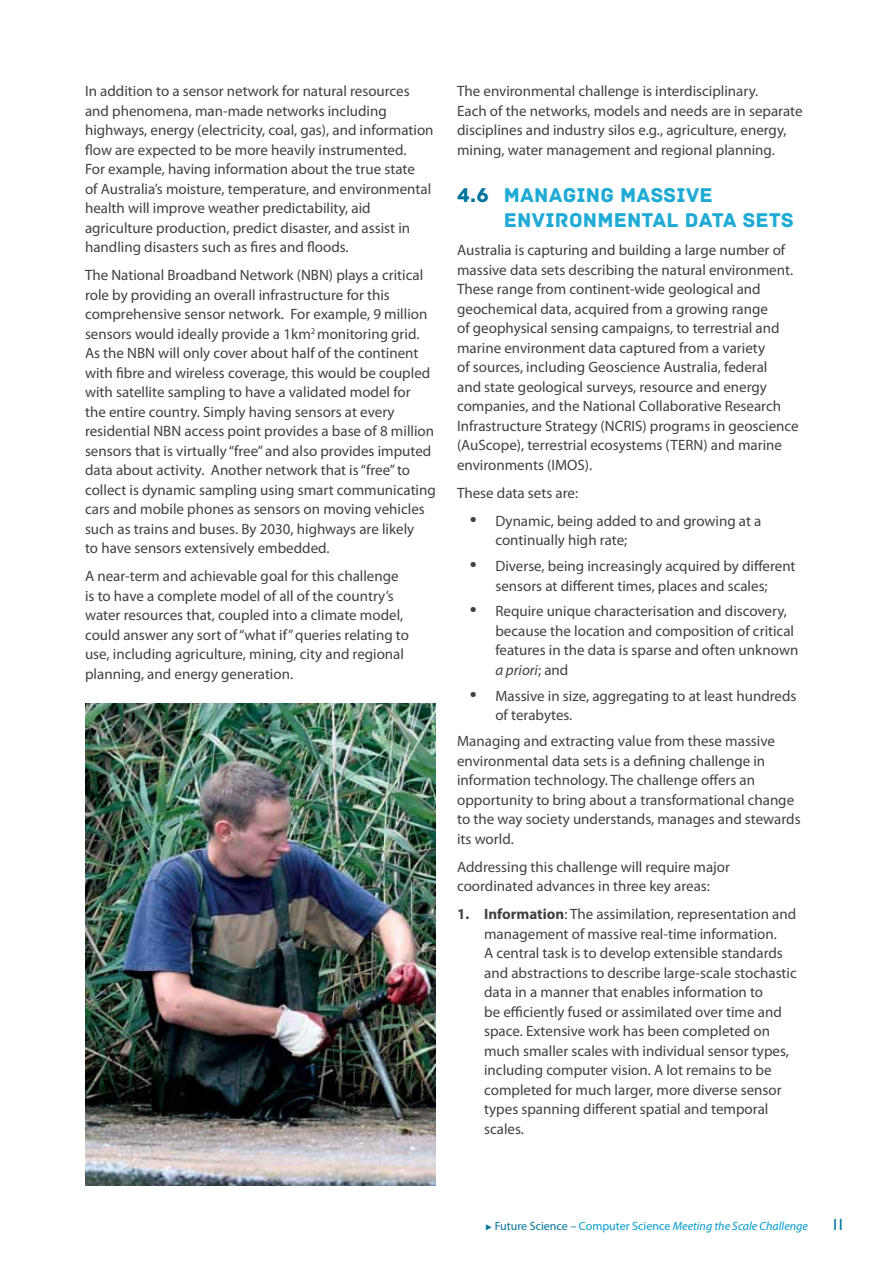
<style>
.page{position:relative;width:893px;height:1263px;background:#fff}
.page>*{position:absolute;margin:0;border:0;box-sizing:border-box;transform-origin:0 0}
.t1{font:21px/25.5px "Archive";letter-spacing:.01em;color:#1fabd5}
.t2{font:16.5px "Dyno";color:#00749d}
.t3{font:15px/19.5px "Myriad Pro";color:#414042}
.t4{font:italic 12px "Myriad Pro";color:#009ace}
.s1{color:#00749d}
.s2{font-size:24.75px}
.s3{font-style:italic}
.s4{font-weight:700}
.s5{font-style:normal;color:#00749d}
.s6{font-style:normal}
</style>
<div class="page">
<img style="left:85px;top:704px;width:350px;height:481px">
<p class="t3" style="left:85px;top:81px;width:350px">In addition to a sensor network for natural resources and phenomena, man-made networks including highways, energy (electricity, coal, gas), and information flow are expected to be more heavily instrumented.<br>For example, having information about the true state<br>of Australia’s moisture, temperature, and environmental health will improve weather predictability, aid agriculture production, predict disaster, and assist in handling disasters such as fires and floods.</p>
<p class="t3" style="left:85px;top:265px;width:352px">The National Broadband Network (NBN) plays a critical role by providing an overall infrastructure for this comprehensive sensor network. For example, 9 million sensors would ideally provide a 1km<sup>2</sup> monitoring grid.<br>As the NBN will only cover about half of the continent with fibre and wireless coverage, this would be coupled with satellite sampling to have a validated model for<br>the entire country. Simply having sensors at every residential NBN access point provides a base of 8 million sensors that is virtually “free” and also provides imputed data about activity. Another network that is “free” to collect is dynamic sampling using smart communicating cars and mobile phones as sensors on moving vehicles such as trains and buses. By 2030, highways are likely<br>to have sensors extensively embedded.</p>
<p class="t3" style="left:85px;top:566px;width:325px">A near-term and achievable goal for this challenge is to have a complete model of all of the country’s water resources that, coupled into a climate model, could answer any sort of “what if” queries relating to use, including agriculture, mining, city and regional planning, and energy generation.</p>
<p class="t3" style="left:457px;top:81px;width:347px">The environmental challenge is interdisciplinary.<br>Each of the networks, models and needs are in separate disciplines and industry silos e.g., agriculture, energy, mining, water management and regional planning.</p>
<h1 class="t1" style="left:504px;top:182px;width:292px;text-indent:-47px"><span class="s1">4.6</span> MANAGING MASSIVE<br>ENVIRONMENTAL DATA SETS</h1>
<p class="t3" style="left:457px;top:240px;width:343px">Australia is capturing and building a large number of massive data sets describing the natural environment.<br>These range from continent-wide geological and geochemical data, acquired from a growing range<br>of geophysical sensing campaigns, to terrestrial and marine environment data captured from a variety<br>of sources, including Geoscience Australia, federal<br>and state geological surveys, resource and energy companies, and the National Collaborative Research Infrastructure Strategy (NCRIS) programs in geoscience (AuScope), terrestrial ecosystems (TERN) and marine environments (IMOS).</p>
<p class="t3" style="left:457px;top:483px;width:122px">These data sets are:</p>
<p class="t3" style="left:495px;top:511px;width:268px;text-indent:-26px"><span class="s2">•</span> Dynamic, being added to and growing at a continually high rate;</p>
<p class="t3" style="left:470px;top:556px;width:327px;text-align:center"><span class="s2">•</span> Diverse, being increasingly acquired by different sensors at different times, places and scales;</p>
<p class="t3" style="left:495px;top:601px;width:304px;text-indent:-26px"><span class="s2">•</span> Require unique characterisation and discovery, because the location and composition of critical features in the data is sparse and often unknown <span class="s3">a priori</span>; and</p>
<p class="t3" style="left:495px;top:686px;width:303px;text-indent:-26px"><span class="s2">•</span> Massive in size, aggregating to at least hundreds of terabytes.</p>
<p class="t3" style="left:457px;top:731px;width:345px">Managing and extracting value from these massive environmental data sets is a defining challenge in information technology. The challenge offers an opportunity to bring about a transformational change to the way society understands, manages and stewards its world.</p>
<p class="t3" style="left:457px;top:857px;width:274px">Addressing this challenge will require major coordinated advances in three key areas:</p>
<p class="t3" style="left:484px;top:904px;width:314px;text-indent:-27px"><span class="s4">1. Information</span>: The assimilation, representation and management of massive real-time information.<br>A central task is to develop extensible standards and abstractions to describe large-scale stochastic data in a manner that enables information to<br>be efficiently fused or assimilated over time and space. Extensive work has been completed on much smaller scales with individual sensor types, including computer vision. A lot remains to be completed for much larger, more diverse sensor types spanning different spatial and temporal scales.</p>
<p class="t4" style="left:486px;top:1218px;width:324px"><span class="s1">◆</span> <span class="s5">Future Science –</span> <span class="s6">Computer Science</span> Meeting the Scale Challenge</p>
<p class="t2" style="left:833px;top:1215px;width:12px">11</p>
</div>
